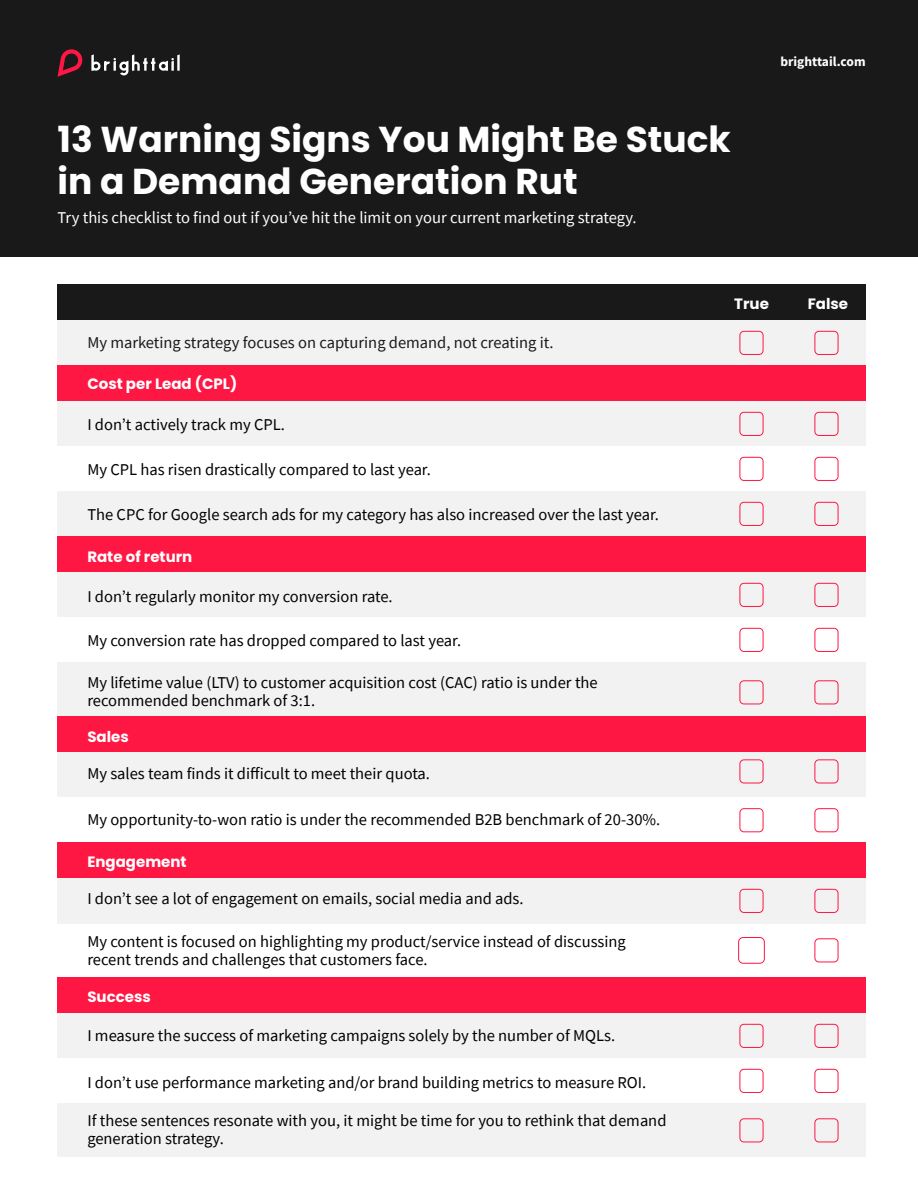
<style>
.page{position:relative;width:918px;height:1188px;background:#fff}
.page>*{position:absolute;margin:0;border:0;box-sizing:border-box;transform-origin:0 0}
.t1{font:700 36px/42px "Poppins";color:#fff}
.t2{font:16.5px/18px "Source Sans Pro";color:#000}
.t3{font:16.5px "Source Sans Pro";color:#fff}
.t4{font:16.5px "Source Sans Pro";color:#191919}
.t5{font:700 15px "Poppins";color:#fff}
.t6{font:700 13.5px "Source Sans Pro";color:#fff}
</style>
<div class="page">
<div style="left:0;top:0;width:918px;height:256px;background:#191919"></div>
<svg style="left:91px;top:54px;width:89px;height:22px"></svg>
<svg style="left:58px;top:49px;width:25px;height:28px"></svg>
<div style="left:58px;top:320px;width:808px;height:45px;background:#f2f2f2"></div>
<div style="left:58px;top:365px;width:808px;height:36px;background:#ff1744"></div>
<div style="left:58px;top:284px;width:808px;height:36px;background:#191919"></div>
<div style="left:58px;top:536px;width:808px;height:36px;background:#ff1744"></div>
<div style="left:58px;top:716px;width:808px;height:36px;background:#ff1744"></div>
<div style="left:58px;top:842px;width:808px;height:36px;background:#ff1744"></div>
<div style="left:58px;top:572px;width:808px;height:45px;background:#f2f2f2"></div>
<div style="left:58px;top:662px;width:808px;height:54px;background:#f2f2f2"></div>
<div style="left:58px;top:1103px;width:808px;height:54px;background:#f2f2f2"></div>
<div style="left:58px;top:878px;width:808px;height:45px;background:#f2f2f2"></div>
<div style="left:58px;top:977px;width:808px;height:36px;background:#ff1744"></div>
<div style="left:58px;top:1013px;width:808px;height:45px;background:#f2f2f2"></div>
<div style="left:58px;top:752px;width:808px;height:45px;background:#f2f2f2"></div>
<div style="left:58px;top:401px;width:808px;height:45px;background:#f2f2f2"></div>
<div style="left:58px;top:491px;width:808px;height:45px;background:#f2f2f2"></div>
<div style="left:740px;top:331px;width:23px;height:24px;border:1px solid #ff1744;border-radius:4px"></div>
<div style="left:815px;top:331px;width:23px;height:24px;border:1px solid #ff1744;border-radius:4px"></div>
<div style="left:740px;top:412px;width:23px;height:24px;border:1px solid #ff1744;border-radius:4px"></div>
<div style="left:815px;top:412px;width:23px;height:24px;border:1px solid #ff1744;border-radius:4px"></div>
<div style="left:740px;top:457px;width:23px;height:24px;border:1px solid #ff1744;border-radius:4px"></div>
<div style="left:815px;top:457px;width:23px;height:24px;border:1px solid #ff1744;border-radius:4px"></div>
<div style="left:740px;top:502px;width:23px;height:24px;border:1px solid #ff1744;border-radius:4px"></div>
<div style="left:815px;top:502px;width:23px;height:24px;border:1px solid #ff1744;border-radius:4px"></div>
<div style="left:740px;top:583px;width:23px;height:24px;border:1px solid #ff1744;border-radius:4px"></div>
<div style="left:815px;top:583px;width:23px;height:24px;border:1px solid #ff1744;border-radius:4px"></div>
<div style="left:740px;top:628px;width:23px;height:24px;border:1px solid #ff1744;border-radius:4px"></div>
<div style="left:815px;top:628px;width:23px;height:24px;border:1px solid #ff1744;border-radius:4px"></div>
<div style="left:740px;top:680px;width:23px;height:24px;border:1px solid #ff1744;border-radius:4px"></div>
<div style="left:815px;top:680px;width:23px;height:24px;border:1px solid #ff1744;border-radius:4px"></div>
<div style="left:740px;top:759px;width:23px;height:24px;border:1px solid #ff1744;border-radius:4px"></div>
<div style="left:815px;top:759px;width:23px;height:24px;border:1px solid #ff1744;border-radius:4px"></div>
<div style="left:740px;top:808px;width:23px;height:24px;border:1px solid #ff1744;border-radius:4px"></div>
<div style="left:815px;top:808px;width:23px;height:24px;border:1px solid #ff1744;border-radius:4px"></div>
<div style="left:740px;top:889px;width:23px;height:24px;border:1px solid #ff1744;border-radius:4px"></div>
<div style="left:815px;top:889px;width:23px;height:24px;border:1px solid #ff1744;border-radius:4px"></div>
<div style="left:738px;top:937px;width:27px;height:27px;border:1px solid #ff1744;border-radius:5px"></div>
<div style="left:815px;top:938px;width:23px;height:24px;border:1px solid #ff1744;border-radius:4px"></div>
<div style="left:740px;top:1024px;width:23px;height:24px;border:1px solid #ff1744;border-radius:4px"></div>
<div style="left:815px;top:1024px;width:23px;height:24px;border:1px solid #ff1744;border-radius:4px"></div>
<div style="left:740px;top:1069px;width:23px;height:24px;border:1px solid #ff1744;border-radius:4px"></div>
<div style="left:815px;top:1069px;width:23px;height:24px;border:1px solid #ff1744;border-radius:4px"></div>
<div style="left:740px;top:1118px;width:23px;height:24px;border:1px solid #ff1744;border-radius:4px"></div>
<div style="left:815px;top:1118px;width:23px;height:24px;border:1px solid #ff1744;border-radius:4px"></div>
<h1 class="t1" style="left:58px;top:120px;width:675px">13 Warning Signs You Might Be Stuck in a Demand Generation Rut</h1>
<p class="t3" style="left:58px;top:211px;width:581px">Try this checklist to find out if you’ve hit the limit on your current marketing strategy.</p>
<p class="t6" style="left:780px;top:56px;width:87px">brighttail.com</p>
<p class="t4" style="left:87px;top:335px;width:468px">My marketing strategy focuses on capturing demand, not creating it.</p>
<p class="t5" style="left:87px;top:375px;width:151px">Cost per Lead (CPL)</p>
<p class="t2" style="left:87px;top:417px;width:199px">I don’t actively track my CPL.</p>
<p class="t2" style="left:87px;top:461px;width:345px">My CPL has risen drastically compared to last year.</p>
<p class="t2" style="left:87px;top:507px;width:573px">The CPC for Google search ads for my category has also increased over the last year.</p>
<p class="t5" style="left:87px;top:548px;width:107px">Rate of return</p>
<p class="t2" style="left:87px;top:589px;width:307px">I don’t regularly monitor my conversion rate.</p>
<p class="t2" style="left:87px;top:633px;width:375px">My conversion rate has dropped compared to last year.</p>
<p class="t2" style="left:87px;top:675px;width:512px">My lifetime value (LTV) to customer acquisition cost (CAC) ratio is under the recommended benchmark of 3:1.</p>
<p class="t5" style="left:87px;top:728px;width:43px">Sales</p>
<p class="t2" style="left:87px;top:765px;width:344px">My sales team finds it difficult to meet their quota.</p>
<p class="t2" style="left:87px;top:812px;width:574px">My opportunity-to-won ratio is under the recommended B2B benchmark of 20-30%.</p>
<p class="t5" style="left:87px;top:853px;width:101px">Engagement</p>
<p class="t2" style="left:87px;top:891px;width:438px">I don’t see a lot of engagement on emails, social media and ads.</p>
<p class="t2" style="left:87px;top:934px;width:540px">My content is focused on highlighting my product/service instead of discussing recent trends and challenges that customers face.</p>
<p class="t5" style="left:87px;top:989px;width:65px">Success</p>
<p class="t2" style="left:87px;top:1028px;width:529px">I measure the success of marketing campaigns solely by the number of MQLs.</p>
<p class="t2" style="left:87px;top:1075px;width:561px">I don’t use performance marketing and/or brand building metrics to measure ROI.</p>
<p class="t2" style="left:87px;top:1113px;width:581px">If these sentences resonate with you, it might be time for you to rethink that demand generation strategy.</p>
<p class="t5" style="left:734px;top:296px;width:36px">True</p>
<p class="t5" style="left:808px;top:296px;width:42px">False</p>
</div>
